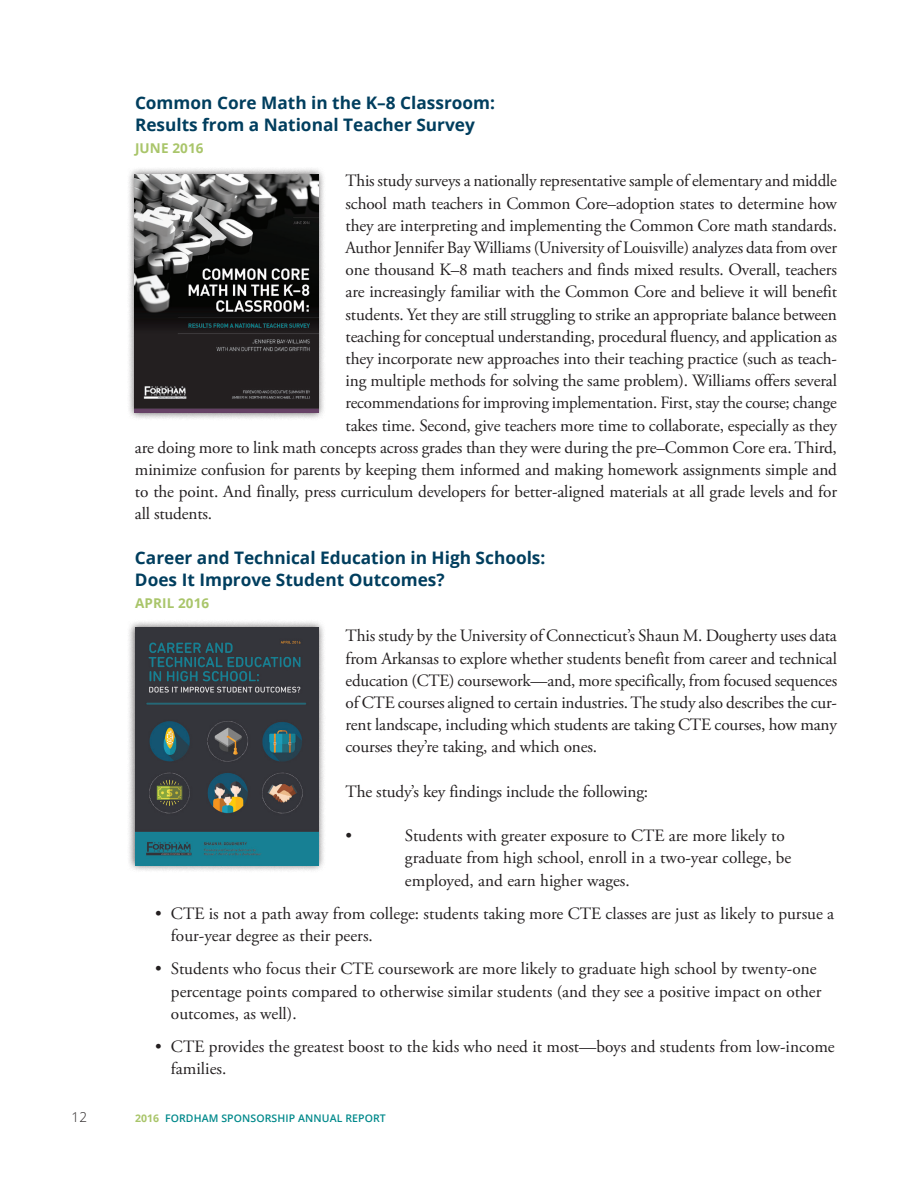
<style>
.page{position:relative;width:918px;height:1188px;background:#fff}
.page>*{position:absolute;margin:0;border:0;box-sizing:border-box;transform-origin:0 0}
.t1{font:17.25px/22.2px "Adobe Garamond Pro";letter-spacing:-.01em;color:#231f20}
.t2{font:700 17.25px/22.2px "Open Sans";color:#003e5e}
.t3{font:700 13.5px "Open Sans";letter-spacing:.01em;color:#a9c56a}
.t4{font:300 13.5px "Open Sans";color:#231f20}
.t5{font:600 10.5px "Open Sans";letter-spacing:.01em;color:#00898b}
.s1{font-weight:700;color:#a9c56a}
</style>
<div class="page">
<div style="left:127px;top:167px;width:199px;height:253px;background:#231f20;opacity:.75"></div>
<img style="left:135px;top:175px;width:184px;height:237px">
<div style="left:127px;top:620px;width:199px;height:253px;background:#231f20;opacity:.75"></div>
<img style="left:135px;top:627px;width:184px;height:238px">
<p class="t2" style="left:135px;top:91px;width:362px">Common Core Math in the K–8 Classroom:<br>Results from a National Teacher Survey</p>
<p class="t3" style="left:135px;top:139px;width:70px">JUNE 2016</p>
<p class="t1" style="left:346px;top:170px;width:493px">This study surveys a nationally representative sample of elementary and middle</p>
<p class="t1" style="left:346px;top:193px;width:493px">school math teachers in Common Core–adoption states to determine how</p>
<p class="t1" style="left:346px;top:215px;width:493px">they are interpreting and implementing the Common Core math standards.</p>
<p class="t1" style="left:346px;top:237px;width:493px">Author Jennifer Bay Williams (University of Louisville) analyzes data from over</p>
<p class="t1" style="left:346px;top:259px;width:493px">one thousand K–8 math teachers and finds mixed results. Overall, teachers</p>
<p class="t1" style="left:346px;top:281px;width:493px">are increasingly familiar with the Common Core and believe it will benefit</p>
<p class="t1" style="left:346px;top:304px;width:493px">students. Yet they are still struggling to strike an appropriate balance between</p>
<p class="t1" style="left:346px;top:326px;width:493px">teaching for conceptual understanding, procedural fluency, and application as</p>
<p class="t1" style="left:346px;top:348px;width:493px">they incorporate new approaches into their teaching practice (such as teach-</p>
<p class="t1" style="left:346px;top:370px;width:493px">ing multiple methods for solving the same problem). Williams offers several</p>
<p class="t1" style="left:346px;top:392px;width:493px">recommendations for improving implementation. First, stay the course; change</p>
<p class="t1" style="left:346px;top:415px;width:493px">takes time. Second, give teachers more time to collaborate, especially as they</p>
<p class="t1" style="left:135px;top:437px;width:703px">are doing more to link math concepts across grades than they were during the pre–Common Core era. Third,</p>
<p class="t1" style="left:135px;top:459px;width:704px">minimize confusion for parents by keeping them informed and making homework assignments simple and</p>
<p class="t1" style="left:135px;top:481px;width:704px">to the point. And finally, press curriculum developers for better-aligned materials at all grade levels and for</p>
<p class="t1" style="left:135px;top:503px;width:79px">all students.</p>
<p class="t2" style="left:135px;top:546px;width:412px">Career and Technical Education in High Schools:<br>Does It Improve Student Outcomes?</p>
<p class="t3" style="left:135px;top:594px;width:76px">APRIL 2016</p>
<p class="t1" style="left:346px;top:625px;width:493px;text-align:justify">This study by the University of Connecticut’s Shaun M. Dougherty uses data from Arkansas to explore whether students benefit from career and technical education (CTE) coursework—and, more specifically, from focused sequences of CTE courses aligned to certain industries. The study also describes the cur&shy;rent landscape, including which students are taking CTE courses, how many courses they’re taking, and which ones.</p>
<p class="t1" style="left:346px;top:781px;width:304px">The study’s key findings include the following:</p>
<p class="t1" style="left:346px;top:825px;width:8px">•</p>
<p class="t1" style="left:405px;top:825px;width:388px">Students with greater exposure to CTE are more likely to graduate from high school, enroll in a two-year college, be employed, and earn higher wages.</p>
<p class="t1" style="left:171px;top:903px;width:665px;text-indent:-16px">• CTE is not a path away from college: students taking more CTE classes are just as likely to pursue a four-year degree as their peers.</p>
<p class="t1" style="left:171px;top:958px;width:652px;text-indent:-16px">• Students who focus their CTE coursework are more likely to graduate high school by twenty-one percentage points compared to otherwise similar students (and they see a positive impact on other outcomes, as well).</p>
<p class="t1" style="left:171px;top:1036px;width:665px;text-indent:-16px">• CTE provides the greatest boost to the kids who need it most—boys and students from low-income families.</p>
<p class="t4" style="left:72px;top:1108px;width:17px">12</p>
<p class="t5" style="left:135px;top:1111px;width:252px"><span class="s1">2016</span> FORDHAM SPONSORSHIP ANNUAL REPORT</p>
</div>
